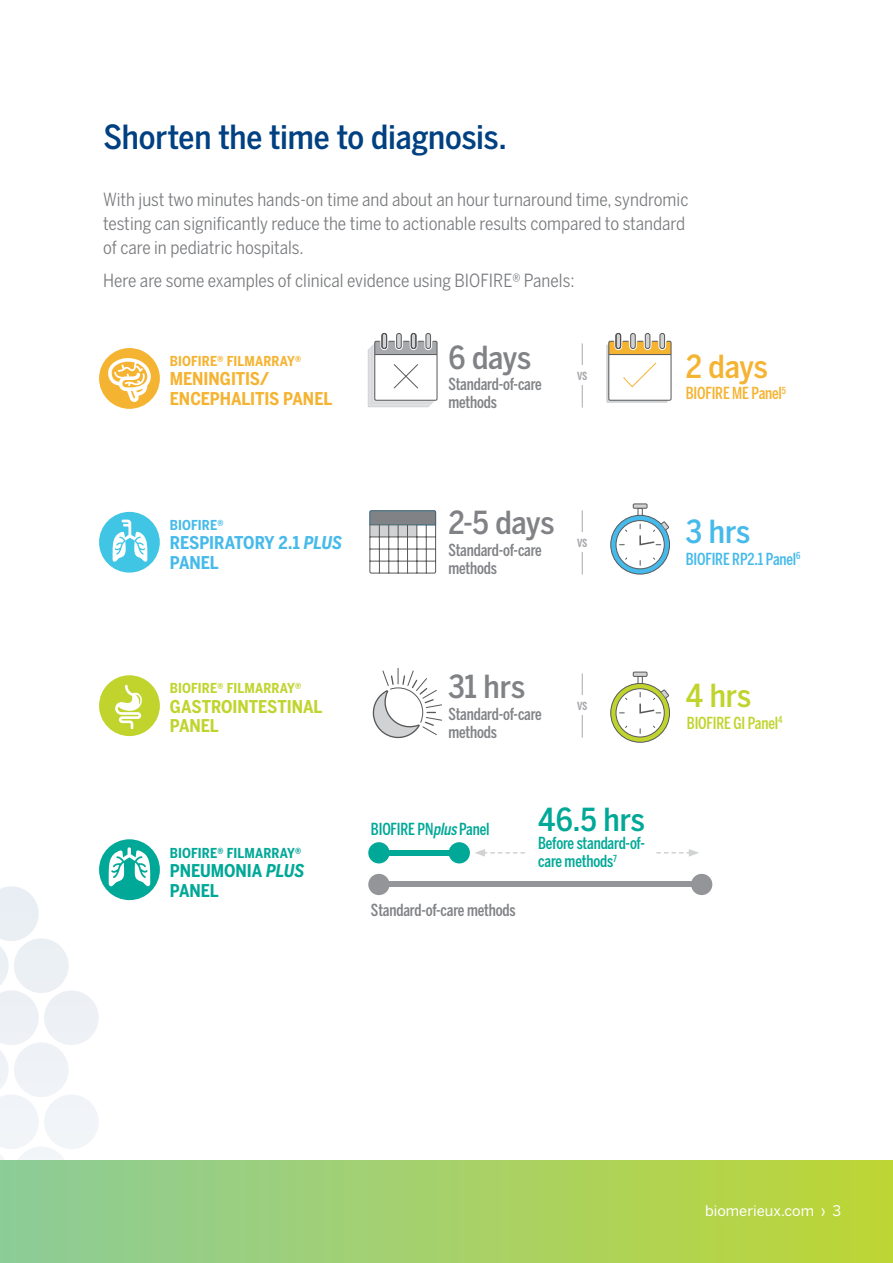
<style>
.page{position:relative;width:893px;height:1263px;background:#fff}
.page>*{position:absolute;margin:0;border:0;box-sizing:border-box;transform-origin:0 0}
.header_small{font:500 33px "Benton Sans Condensed";letter-spacing:-.01em;color:#014081}
.Infographic_number_m{font:500 31.5px "Benton Sans Condensed";letter-spacing:-.01em;color:#808285}
.Infographic_number_m-2{font:500 31.5px "Benton Sans Condensed";color:#00a897}
.Infographic_number_m-3{font:500 31.5px "Benton Sans Condensed";color:#f5b332}
.Infographic_number_m-4{font:500 31.5px "Benton Sans Condensed";color:#46baea}
.Infographic_number_m-5{font:500 31.5px "Benton Sans Condensed";color:#c0d42d}
.body_copy{font:18px/24px "Benton Sans Condensed";color:#787a7d}
.panel_name_medium{font:700 17.55px/19.5px "Benton Sans Condensed";letter-spacing:-.01em;color:#f5b332}
.panel_name_medium-2{font:700 17.55px "Benton Sans Condensed";letter-spacing:-.01em;color:#46baea}
.panel_name_medium-3{font:700 17.55px/19.5px "Benton Sans Condensed";letter-spacing:-.005em;color:#c0d42d}
.panel_name_medium-4{font:700 17.55px/19.5px "Benton Sans Condensed";letter-spacing:-.005em;color:#00a897}
.Infographic_label_la{font:500 16.5px/18px "Benton Sans Compressed";letter-spacing:-.01em;color:#808285}
.Infographic_label_la-2{font:500 16.5px/18px "Benton Sans Compressed";letter-spacing:-.01em;color:#00a897}
.Infographic_label_la-3{font:500 16.5px "Benton Sans Compressed";letter-spacing:-.01em;color:#46baea}
.Infographic_label_la-4{font:500 16.5px "Benton Sans Compressed";letter-spacing:-.01em;color:#f5b332}
.Infographic_label_la-5{font:500 16.5px "Benton Sans Compressed";letter-spacing:-.01em;color:#c0d42d}
.page_numbers_right{font:14.55px "Benton Sans";color:#fff}
.panel_BF_medium{font:700 13.65px "Benton Sans Condensed";letter-spacing:.005em;color:#f5b332}
.panel_BF_medium-2{font:700 13.65px "Benton Sans Condensed";letter-spacing:.005em;color:#c0d42d}
.panel_BF_medium-3{font:700 13.65px "Benton Sans Condensed";letter-spacing:.005em;color:#00a897}
.panel_BF_medium-4{font:700 13.65px "Benton Sans Condensed";letter-spacing:.005em;color:#46baea}
.vs{font:700 11.1px "Benton Sans Compressed";color:#a8a9ad}
.Infographic_label_la-6{font:500 9.6px "Benton Sans Compressed";color:#46baea}
.s1{font-style:italic}
</style>
<div class="page">
<svg style="left:0;top:886px;width:99px;height:275px;fill:#f1f4f8"></svg>
<div style="left:0;top:1161px;width:893px;height:102px;background:linear-gradient(to right,#8dcc9b,#bed636)"></div>
<hr style="left:582px;top:343px;width:1px;height:65px;background:#a8a9ad">
<svg style="left:611px;top:515px;width:58px;height:59px"></svg>
<div style="left:610px;top:515px;width:60px;height:59px;border:1px solid #57585a;border-radius:50%"></div>
<div style="left:638px;top:508px;width:5px;height:8px;border:1px solid #555659"></div>
<hr style="left:633px;top:504px;width:14px;height:4px;background:#d1d2d4">
<div style="left:633px;top:503px;width:14px;height:6px;border:1px solid #57585a"></div>
<svg style="left:619px;top:521px;width:51px;height:45px"></svg>
<div style="left:616px;top:520px;width:49px;height:49px;border:1px solid #57585a;border-radius:50%"></div>
<svg style="left:369px;top:510px;width:67px;height:64px"></svg>
<hr style="left:370px;top:524px;width:66px;height:1px;background:#57585a">
<hr style="left:582px;top:510px;width:1px;height:64px;background:#a8a9ad">
<svg style="left:611px;top:683px;width:58px;height:59px"></svg>
<div style="left:610px;top:683px;width:60px;height:60px;border:1px solid #57585a;border-radius:50%"></div>
<div style="left:638px;top:676px;width:5px;height:8px;border:1px solid #555659"></div>
<hr style="left:633px;top:672px;width:14px;height:4px;background:#d1d2d4">
<div style="left:633px;top:672px;width:14px;height:5px;border:1px solid #57585a"></div>
<svg style="left:619px;top:689px;width:51px;height:45px"></svg>
<div style="left:616px;top:688px;width:49px;height:49px;border:1px solid #57585a;border-radius:50%"></div>
<hr style="left:582px;top:673px;width:1px;height:65px;background:#a8a9ad">
<svg style="left:99px;top:348px;width:61px;height:61px"></svg>
<svg style="left:99px;top:512px;width:61px;height:61px"></svg>
<svg style="left:99px;top:675px;width:61px;height:61px"></svg>
<svg style="left:99px;top:839px;width:61px;height:61px"></svg>
<div style="left:383px;top:850px;width:76px;height:5px;background:#00a897"></div>
<div style="left:383px;top:882px;width:319px;height:5px;background:#939598"></div>
<div style="left:368px;top:842px;width:22px;height:21px;background:#00a897;border-radius:50%"></div>
<div style="left:368px;top:874px;width:22px;height:21px;background:#939598;border-radius:50%"></div>
<div style="left:691px;top:874px;width:21px;height:21px;background:#939598;border-radius:50%"></div>
<svg style="left:475px;top:849px;width:224px;height:8px"></svg>
<div style="left:449px;top:842px;width:21px;height:21px;background:#00a897;border-radius:50%"></div>
<div style="left:527px;top:843px;width:128px;height:19px;background:#fff"></div>
<svg style="left:373px;top:668px;width:69px;height:71px"></svg>
<svg style="left:606px;top:332px;width:66px;height:71px"></svg>
<svg style="left:367px;top:332px;width:71px;height:76px"></svg>
<div style="left:570px;top:366px;width:25px;height:19px;background:#fff"></div>
<div style="left:570px;top:533px;width:25px;height:19px;background:#fff"></div>
<div style="left:570px;top:696px;width:25px;height:19px;background:#fff"></div>
<p class="header_small" style="left:104px;top:117px;width:405px">Shorten the time to diagnosis.</p>
<p class="body_copy" style="left:103px;top:187px;width:587px">With just two minutes hands-on time and about an hour turnaround time, syndromic testing can significantly reduce the time to actionable results compared to standard of care in pediatric hospitals.</p>
<p class="body_copy" style="left:103px;top:268px;width:473px">Here are some examples of clinical evidence using BIOFIRE® Panels:</p>
<p class="panel_BF_medium" style="left:170px;top:352px;width:133px">BIOFIRE® FILMARRAY®</p>
<p class="panel_name_medium" style="left:170px;top:369px;width:164px">MENINGITIS/<br>ENCEPHALITIS PANEL</p>
<p class="Infographic_number_m" style="left:448px;top:338px;width:85px">6 days</p>
<p class="Infographic_label_la" style="left:448px;top:375px;width:95px">Standard-of-care methods</p>
<p class="vs" style="left:577px;top:369px;width:12px">VS</p>
<p class="Infographic_number_m-3" style="left:686px;top:347px;width:84px">2 days</p>
<p class="Infographic_label_la-4" style="left:686px;top:383px;width:102px">BIOFIRE ME Panel<sup>5</sup></p>
<p class="panel_BF_medium-4" style="left:170px;top:516px;width:55px">BIOFIRE®</p>
<p class="panel_name_medium-2" style="left:170px;top:532px;width:174px">RESPIRATORY 2.1 <span class="s1">PLUS</span></p>
<p class="panel_name_medium-2" style="left:170px;top:551px;width:51px">PANEL</p>
<p class="Infographic_number_m" style="left:448px;top:503px;width:108px">2-5 days</p>
<p class="Infographic_number_m-4" style="left:686px;top:512px;width:66px">3 hrs</p>
<p class="Infographic_label_la-3" style="left:686px;top:549px;width:112px">BIOFIRE RP2.1 Panel</p>
<p class="vs" style="left:577px;top:536px;width:12px">VS</p>
<p class="Infographic_label_la" style="left:448px;top:541px;width:95px">Standard-of-care</p>
<p class="Infographic_label_la-6" style="left:796px;top:550px;width:6px">6</p>
<p class="Infographic_label_la" style="left:448px;top:559px;width:50px">methods</p>
<p class="panel_BF_medium-2" style="left:170px;top:680px;width:133px">BIOFIRE® FILMARRAY®</p>
<p class="panel_name_medium-3" style="left:170px;top:697px;width:154px">GASTROINTESTINAL<br>PANEL</p>
<p class="panel_BF_medium-3" style="left:170px;top:844px;width:133px">BIOFIRE® FILMARRAY®</p>
<p class="panel_name_medium-4" style="left:170px;top:861px;width:136px">PNEUMONIA <span class="s1">PLUS<br></span>PANEL</p>
<p class="Infographic_number_m" style="left:448px;top:667px;width:78px">31 hrs</p>
<p class="Infographic_label_la" style="left:448px;top:705px;width:95px">Standard-of-care methods</p>
<p class="vs" style="left:577px;top:699px;width:12px">VS</p>
<p class="Infographic_label_la-2" style="left:371px;top:820px;width:120px">BIOFIRE PN<span class="s1">plus</span>Panel</p>
<p class="Infographic_label_la" style="left:371px;top:901px;width:146px">Standard-of-care methods</p>
<p class="Infographic_number_m-2" style="left:538px;top:800px;width:108px">46.5 hrs</p>
<p class="Infographic_label_la-2" style="left:538px;top:834px;width:108px">Before standard-of&shy;care methods<sup>7</sup></p>
<p class="Infographic_number_m-5" style="left:686px;top:676px;width:67px">4 hrs</p>
<p class="Infographic_label_la-5" style="left:687px;top:713px;width:97px">BIOFIRE GI Panel<sup>4</sup></p>
<p class="page_numbers_right" style="left:705px;top:1202px;width:138px">biomerieux.com › 3</p>
</div>
